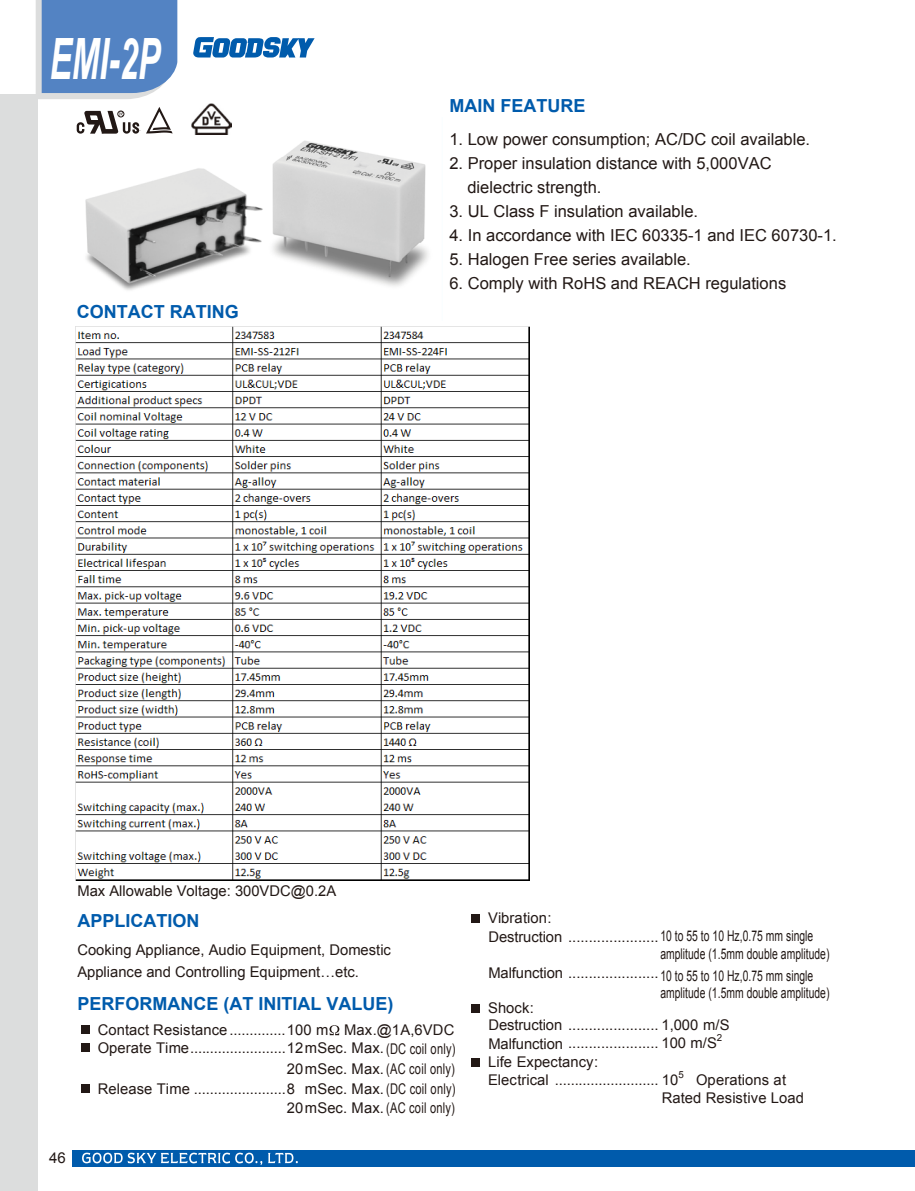
<style>
.page{position:relative;width:915px;height:1191px;background:#fff}
.page>*{position:absolute;margin:0;border:0;box-sizing:border-box;transform-origin:0 0}
.t1{font:italic 700 57px "Arial";color:#fff;scale:.58 1}
.t2{font:700 18px "Arial";color:#005bac}
.t3{font:16.5px/24px "Arial";color:#221815}
.t4{font:15px "Arial";color:#221815}
.t5{font:14.7px/18px "Arial";letter-spacing:.005em;color:#221815}
.t6{font:14.7px/21.5px "Arial";letter-spacing:.005em;color:#221815;scale:.7 1}
.t7{font:9.75px "Arial";color:#221815}
</style>
<div class="page">
<img style="left:76px;top:122px;width:352px;height:168px">
<svg style="left:146px;top:107px;width:27px;height:26px"></svg>
<svg style="left:77px;top:111px;width:62px;height:23px"></svg>
<div style="left:81px;top:1025px;width:8px;height:9px;background:#221815"></div>
<svg style="left:329px;top:1025px;width:10px;height:10px"></svg>
<div style="left:81px;top:1043px;width:8px;height:9px;background:#221815"></div>
<div style="left:81px;top:1084px;width:8px;height:8px;background:#221815"></div>
<div style="left:471px;top:913px;width:9px;height:9px;background:#221815"></div>
<div style="left:471px;top:1003px;width:9px;height:9px;background:#221815"></div>
<div style="left:471px;top:1057px;width:9px;height:9px;background:#221815"></div>
<img style="left:191px;top:104px;width:40px;height:31px">
<div style="left:72px;top:1150px;width:842px;height:16px;background:#005bac"></div>
<svg style="left:82px;top:1152px;width:216px;height:13px"></svg>
<div style="left:0;top:94px;width:38px;height:1097px;background:#dcdddd"></div>
<svg style="left:36px;top:0;width:141px;height:99px"></svg>
<svg style="left:193px;top:37px;width:121px;height:21px"></svg>
<img style="left:76px;top:326px;width:453px;height:554px">
<h1 class="t1" style="left:50px;top:21px;width:192px">EMI-2P</h1>
<p class="t2" style="left:77px;top:299px;width:163px">CONTACT RATING</p>
<p class="t2" style="left:449px;top:93px;width:137px">MAIN FEATURE</p>
<p class="t3" style="left:449px;top:127px;width:362px">1. Low power consumption; AC/DC coil available.</p>
<p class="t3" style="left:467px;top:151px;width:305px;text-indent:-18px">2. Proper insulation distance with 5,000VAC dielectric strength.</p>
<p class="t3" style="left:449px;top:199px;width:250px">3. UL Class F insulation available.</p>
<p class="t3" style="left:449px;top:223px;width:389px">4. In accordance with IEC 60335-1 and IEC 60730-1.</p>
<p class="t3" style="left:449px;top:247px;width:243px">5. Halogen Free series available.</p>
<p class="t3" style="left:449px;top:271px;width:338px">6. Comply with RoHS and REACH regulations</p>
<p class="t5" style="left:77px;top:881px;width:260px">Max Allowable Voltage: 300VDC@0.2A</p>
<p class="t2" style="left:77px;top:907px;width:124px">APPLICATION</p>
<p class="t5" style="left:77px;top:938px;width:315px;line-height:22.5px">Cooking Appliance, Audio Equipment, Domestic<br>Appliance and Controlling Equipment…etc.</p>
<p class="t2" style="left:77px;top:991px;width:317px">PERFORMANCE (AT INITIAL VALUE)</p>
<p class="t5" style="left:98px;top:1021px;width:359px">Contact Resistance ..............100 m Max.@1A,6VDC<br>Operate Time........................12mSec. Max.(DC coil only)</p>
<p class="t5" style="left:98px;top:1079px;width:359px">Release Time .......................8 mSec. Max.(DC coil only)</p>
<p class="t5" style="left:287px;top:1060px;width:169px">20mSec. Max.(AC coil only)</p>
<p class="t5" style="left:287px;top:1099px;width:169px">20mSec. Max.(AC coil only)</p>
<p class="t4" style="left:49px;top:1148px;width:18px">46</p>
<p class="t5" style="left:488px;top:909px;width:65px">Vibration:</p>
<p class="t5" style="left:488px;top:927px;width:326px">Destruction ......................10 to 55 to 10 Hz,0.75 mm single</p>
<p class="t6" style="left:660px;top:943px;width:243px">amplitude (1.5mm double amplitude)<br>10 to 55 to 10 Hz,0.75 mm single</p>
<p class="t6" style="left:660px;top:982px;width:243px">amplitude (1.5mm double amplitude)</p>
<p class="t5" style="left:488px;top:964px;width:171px">Malfunction ......................</p>
<p class="t5" style="left:488px;top:999px;width:47px">Shock:</p>
<p class="t5" style="left:488px;top:1016px;width:243px">Destruction ...................... 1,000 m/S<br>Malfunction ...................... 100 m/S</p>
<p class="t7" style="left:716px;top:1031px;width:7px">2</p>
<p class="t5" style="left:488px;top:1053px;width:191px">Life Expectancy:<br>Electrical .......................... 10</p>
<p class="t7" style="left:678px;top:1068px;width:7px">5</p>
<p class="t5" style="left:661px;top:1071px;width:144px;text-indent:34px">Operations at<br>Rated Resistive Load</p>
</div>
